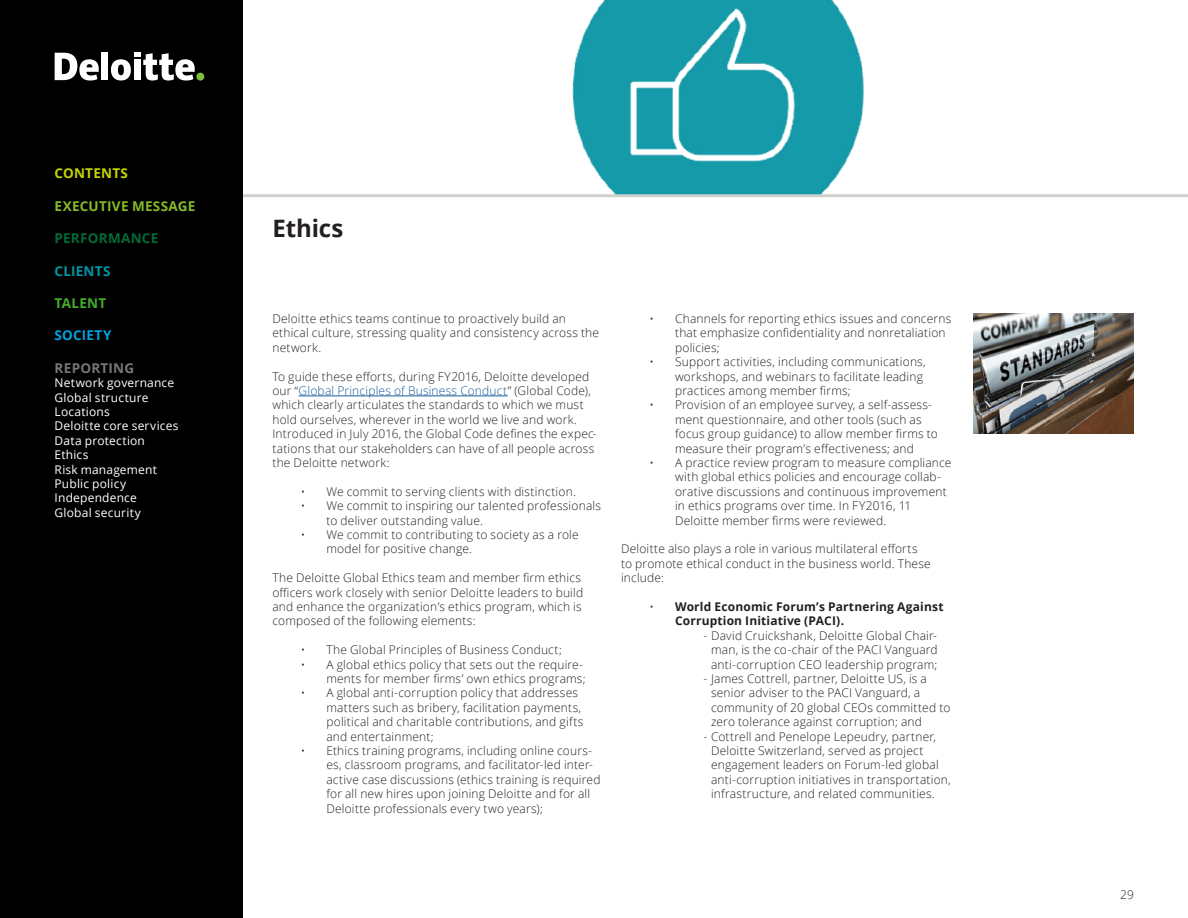
<style>
.page{position:relative;width:1188px;height:918px;background:#fff}
.page>*{position:absolute;margin:0;border:0;box-sizing:border-box;transform-origin:0 0}
.t1{font:700 24px "Open Sans";letter-spacing:-.005em;color:#231f20}
.t2{font:700 13.5px "Open Sans";letter-spacing:.02em;color:#86bc25}
.t3{font:700 13.5px "Open Sans";letter-spacing:.015em;color:#046a38}
.t4{font:700 13.5px "Open Sans";letter-spacing:.02em;color:#75787b}
.t5{font:700 13.5px "Open Sans";letter-spacing:.02em;color:#c4d600}
.t6{font:700 13.5px "Open Sans";letter-spacing:.015em;color:#0097a9}
.t7{font:700 13.5px "Open Sans";letter-spacing:.015em;color:#00a2e0}
.t8{font:700 13.5px "Open Sans";letter-spacing:.02em;color:#43b02a}
.t9{font:300 12px/14.4px "Open Sans";letter-spacing:.015em;color:#231f20}
.t10{font:12px/14.4px "Open Sans";letter-spacing:.015em;color:#fff}
.t11{font:700 12px/14.4px "Open Sans";letter-spacing:.015em;color:#231f20}
.s1{color:#175d9e}
.s2{font-weight:300}
</style>
<div class="page">
<div style="left:0;top:0;width:243px;height:918px;background:#000"></div>
<div style="left:196px;top:73px;width:8px;height:8px;background:#7ebd41;border-radius:50%"></div>
<div style="left:101px;top:53px;width:7px;height:27px;background:#fff"></div>
<svg style="left:111px;top:53px;width:84px;height:28px"></svg>
<svg style="left:55px;top:53px;width:44px;height:28px"></svg>
<img style="left:572px;top:0;width:292px;height:194px">
<hr style="left:299px;top:396px;width:209px;height:1px;background:#175d9e">
<img style="left:974px;top:314px;width:160px;height:120px">
<hr style="left:243px;top:194px;width:945px;height:3px;background:#d0d0ce">
<p class="t5" style="left:55px;top:164px;width:75px">CONTENTS</p>
<p class="t2" style="left:55px;top:196px;width:142px">EXECUTIVE MESSAGE</p>
<p class="t3" style="left:55px;top:229px;width:105px">PERFORMANCE</p>
<p class="t6" style="left:55px;top:261px;width:57px">CLIENTS</p>
<p class="t8" style="left:55px;top:293px;width:53px">TALENT</p>
<p class="t7" style="left:55px;top:326px;width:59px">SOCIETY</p>
<p class="t4" style="left:55px;top:358px;width:81px">REPORTING</p>
<p class="t10" style="left:55px;top:375px;width:125px">Network governance<br>Global structure<br>Locations<br>Deloitte core services<br>Data protection<br>Ethics<br>Risk management<br>Public policy<br>Independence<br>Global security</p>
<p class="t1" style="left:272px;top:211px;width:72px">Ethics</p>
<p class="t9" style="left:272px;top:311px;width:328px">Deloitte ethics teams continue to proactively build an ethical culture, stressing quality and consistency across the network.</p>
<p class="t9" style="left:272px;top:369px;width:326px">To guide these efforts, during FY2016, Deloitte developed our “<span class="s1">Global Principles of Business Conduct</span>” (Global Code), which clearly articulates the standards to which we must hold ourselves, wherever in the world we live and work.<br>Introduced in July 2016, the Global Code defines the expec&shy;tations that our stakeholders can have of all people across the Deloitte network:</p>
<p class="t9" style="left:301px;top:484px;width:276px">• We commit to serving clients with distinction.</p>
<p class="t9" style="left:326px;top:498px;width:276px;text-indent:-26px">• We commit to inspiring our talented professionals to deliver outstanding value.</p>
<p class="t9" style="left:326px;top:527px;width:254px;text-indent:-26px">• We commit to contributing to society as a role model for positive change.</p>
<p class="t9" style="left:272px;top:570px;width:312px">The Deloitte Global Ethics team and member firm ethics officers work closely with senior Deloitte leaders to build and enhance the organization’s ethics program, which is composed of the following elements:</p>
<p class="t9" style="left:301px;top:642px;width:262px">• The Global Principles of Business Conduct;</p>
<p class="t9" style="left:301px;top:657px;width:286px;text-align:right">• A global ethics policy that sets out the require&shy;ments for member firms’ own ethics programs;</p>
<p class="t9" style="left:326px;top:686px;width:259px;text-indent:-26px">• A global anti-corruption policy that addresses matters such as bribery, facilitation payments, political and charitable contributions, and gifts and entertainment;</p>
<p class="t9" style="left:326px;top:743px;width:276px;text-indent:-26px">• Ethics training programs, including online cours&shy;es, classroom programs, and facilitator-led inter&shy;active case discussions (ethics training is required for all new hires upon joining Deloitte and for all Deloitte professionals every two years);</p>
<p class="t9" style="left:675px;top:311px;width:278px;text-indent:-26px">• Channels for reporting ethics issues and concerns that emphasize confidentiality and nonretaliation policies;</p>
<p class="t9" style="left:675px;top:354px;width:252px;text-indent:-26px">• Support activities, including communications, workshops, and webinars to facilitate leading practices among member firms;</p>
<p class="t9" style="left:675px;top:398px;width:264px;text-indent:-26px">• Provision of an employee survey, a self-assess&shy;ment questionnaire, and other tools (such as focus group guidance) to allow member firms to measure their program’s effectiveness; and</p>
<p class="t9" style="left:675px;top:455px;width:278px;text-indent:-26px">• A practice review program to measure compliance with global ethics policies and encourage collab&shy;orative discussions and continuous improvement in ethics programs over time. In FY2016, 11<br>Deloitte member firms were reviewed.</p>
<p class="t9" style="left:621px;top:542px;width:311px">Deloitte also plays a role in various multilateral efforts to promote ethical conduct in the business world. These include:</p>
<p class="t11" style="left:675px;top:599px;width:270px;text-indent:-26px"><span class="s2">•</span> World Economic Forum’s Partnering Against<br>Corruption Initiative (PACI).</p>
<p class="t9" style="left:711px;top:628px;width:228px;text-align:justify;text-indent:-8px">- David Cruickshank, Deloitte Global Chair&shy;man, is the co-chair of the PACI Vanguard anti-corruption CEO leadership program;</p>
<p class="t9" style="left:711px;top:671px;width:241px;text-indent:-8px">- James Cottrell, partner, Deloitte US, is a senior adviser to the PACI Vanguard, a community of 20 global CEOs committed to zero tolerance against corruption; and</p>
<p class="t9" style="left:711px;top:729px;width:241px;text-indent:-8px">- Cottrell and Penelope Lepeudry, partner, Deloitte Switzerland, served as project engagement leaders on Forum-led global anti-corruption initiatives in transportation, infrastructure, and related communities.</p>
<p class="t9" style="left:1120px;top:887px;width:15px">29</p>
</div>
